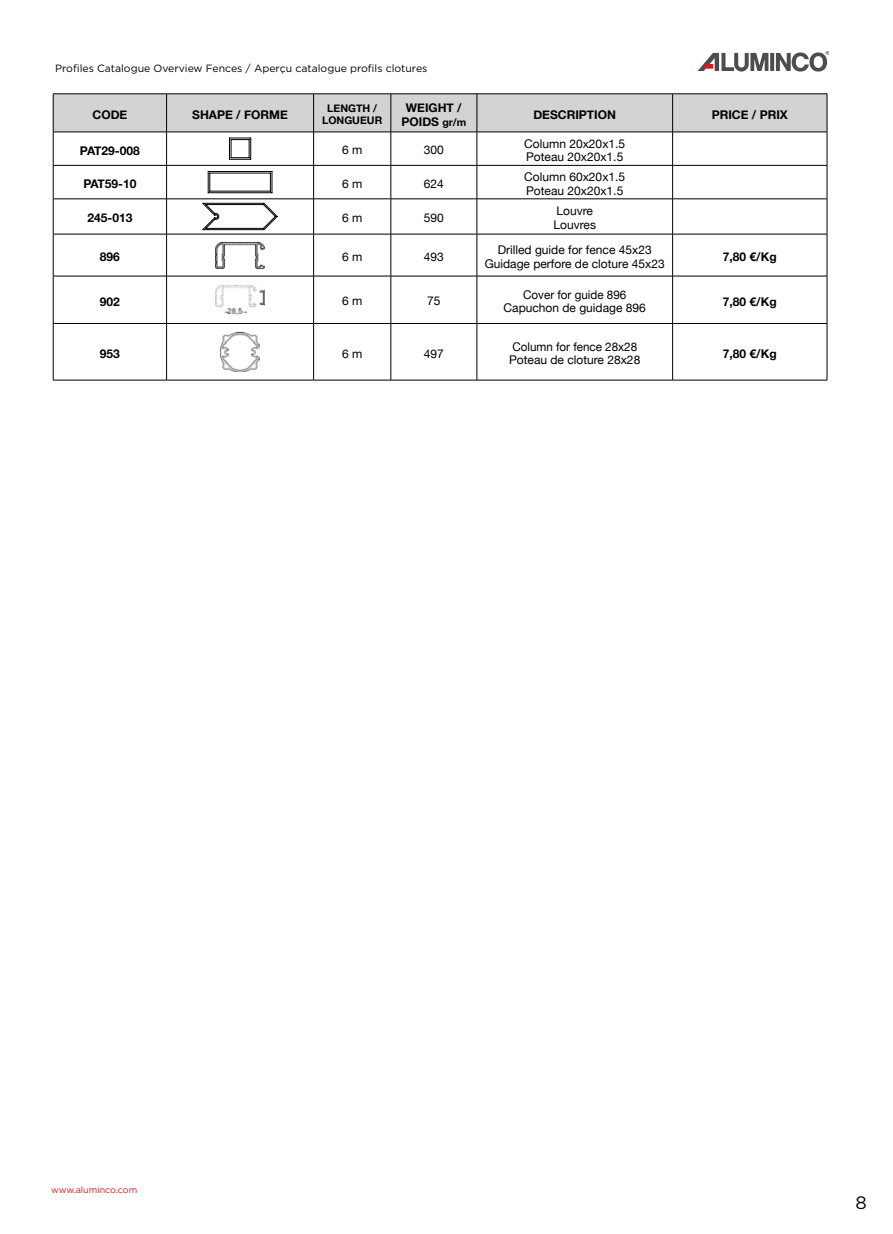
<style>
.page{position:relative;width:893px;height:1234px;background:#fff}
.page>*{position:absolute;margin:0;border:0;box-sizing:border-box;transform-origin:0 0}
.t1{font:18px "Gotham Greek";color:#000}
.t2{font:12px/13.5px "Helvetica Neue";color:#000}
.t3{font:700 12px/14.4px "Helvetica Neue";color:#000;text-align:center}
.t4{font:10.5px "Gotham Greek";color:#000}
.t5{font:700 10.5px/12.6px "Helvetica Neue";color:#000;text-align:center}
.t6{font:9px "Gotham Greek";color:#d71920}
.s1{font-size:10.5px}
</style>
<div class="page">
<svg style="left:770px;top:53px;width:4px;height:18px"></svg>
<svg style="left:776px;top:51px;width:53px;height:21px"></svg>
<svg style="left:698px;top:53px;width:70px;height:19px"></svg>
<div style="left:54px;top:94px;width:773px;height:38px;background:#d1d3d4"></div>
<hr style="left:53px;top:93px;width:114px;height:1px;background:#000">
<hr style="left:53px;top:94px;width:1px;height:38px;background:#000">
<hr style="left:167px;top:93px;width:147px;height:1px;background:#000">
<hr style="left:166px;top:94px;width:1px;height:38px;background:#000">
<hr style="left:314px;top:93px;width:77px;height:1px;background:#000">
<hr style="left:313px;top:94px;width:1px;height:38px;background:#000">
<hr style="left:391px;top:93px;width:86px;height:1px;background:#000">
<hr style="left:391px;top:94px;width:1px;height:38px;background:#000">
<hr style="left:477px;top:93px;width:196px;height:1px;background:#000">
<hr style="left:477px;top:94px;width:1px;height:38px;background:#000">
<hr style="left:673px;top:93px;width:154px;height:1px;background:#000">
<hr style="left:672px;top:94px;width:1px;height:38px;background:#000">
<hr style="left:827px;top:94px;width:1px;height:38px;background:#000">
<hr style="left:53px;top:132px;width:114px;height:1px;background:#000">
<hr style="left:53px;top:132px;width:1px;height:33px;background:#000">
<hr style="left:167px;top:132px;width:147px;height:1px;background:#000">
<hr style="left:166px;top:132px;width:1px;height:33px;background:#000">
<hr style="left:314px;top:132px;width:77px;height:1px;background:#000">
<hr style="left:313px;top:132px;width:1px;height:33px;background:#000">
<hr style="left:391px;top:132px;width:86px;height:1px;background:#000">
<hr style="left:391px;top:132px;width:1px;height:33px;background:#000">
<hr style="left:477px;top:132px;width:196px;height:1px;background:#000">
<hr style="left:477px;top:132px;width:1px;height:33px;background:#000">
<hr style="left:673px;top:132px;width:154px;height:1px;background:#000">
<hr style="left:672px;top:132px;width:1px;height:33px;background:#000">
<hr style="left:827px;top:132px;width:1px;height:33px;background:#000">
<hr style="left:53px;top:165px;width:114px;height:1px;background:#000">
<hr style="left:53px;top:165px;width:1px;height:33px;background:#000">
<hr style="left:167px;top:165px;width:147px;height:1px;background:#000">
<hr style="left:166px;top:165px;width:1px;height:33px;background:#000">
<hr style="left:314px;top:165px;width:77px;height:1px;background:#000">
<hr style="left:313px;top:165px;width:1px;height:33px;background:#000">
<hr style="left:391px;top:165px;width:86px;height:1px;background:#000">
<hr style="left:391px;top:165px;width:1px;height:33px;background:#000">
<hr style="left:477px;top:165px;width:196px;height:1px;background:#000">
<hr style="left:477px;top:165px;width:1px;height:33px;background:#000">
<hr style="left:673px;top:165px;width:154px;height:1px;background:#000">
<hr style="left:672px;top:165px;width:1px;height:33px;background:#000">
<hr style="left:827px;top:165px;width:1px;height:33px;background:#000">
<hr style="left:53px;top:198px;width:114px;height:1px;background:#000">
<hr style="left:53px;top:199px;width:1px;height:35px;background:#000">
<hr style="left:167px;top:198px;width:147px;height:1px;background:#000">
<hr style="left:166px;top:199px;width:1px;height:35px;background:#000">
<hr style="left:314px;top:198px;width:77px;height:1px;background:#000">
<hr style="left:313px;top:199px;width:1px;height:35px;background:#000">
<hr style="left:391px;top:198px;width:86px;height:1px;background:#000">
<hr style="left:391px;top:199px;width:1px;height:35px;background:#000">
<hr style="left:477px;top:198px;width:196px;height:1px;background:#000">
<hr style="left:477px;top:199px;width:1px;height:35px;background:#000">
<hr style="left:673px;top:198px;width:154px;height:1px;background:#000">
<hr style="left:672px;top:199px;width:1px;height:35px;background:#000">
<hr style="left:827px;top:199px;width:1px;height:35px;background:#000">
<hr style="left:53px;top:234px;width:114px;height:1px;background:#000">
<hr style="left:53px;top:234px;width:1px;height:42px;background:#000">
<hr style="left:167px;top:234px;width:147px;height:1px;background:#000">
<hr style="left:166px;top:234px;width:1px;height:42px;background:#000">
<hr style="left:314px;top:234px;width:77px;height:1px;background:#000">
<hr style="left:313px;top:234px;width:1px;height:42px;background:#000">
<hr style="left:391px;top:234px;width:86px;height:1px;background:#000">
<hr style="left:391px;top:234px;width:1px;height:42px;background:#000">
<hr style="left:477px;top:234px;width:196px;height:1px;background:#000">
<hr style="left:477px;top:234px;width:1px;height:42px;background:#000">
<hr style="left:673px;top:234px;width:154px;height:1px;background:#000">
<hr style="left:672px;top:234px;width:1px;height:42px;background:#000">
<hr style="left:827px;top:234px;width:1px;height:42px;background:#000">
<hr style="left:53px;top:276px;width:114px;height:1px;background:#000">
<hr style="left:53px;top:276px;width:1px;height:47px;background:#000">
<hr style="left:167px;top:276px;width:147px;height:1px;background:#000">
<hr style="left:166px;top:276px;width:1px;height:47px;background:#000">
<hr style="left:314px;top:276px;width:77px;height:1px;background:#000">
<hr style="left:313px;top:276px;width:1px;height:47px;background:#000">
<hr style="left:391px;top:276px;width:86px;height:1px;background:#000">
<hr style="left:391px;top:276px;width:1px;height:47px;background:#000">
<hr style="left:477px;top:276px;width:196px;height:1px;background:#000">
<hr style="left:477px;top:276px;width:1px;height:47px;background:#000">
<hr style="left:673px;top:276px;width:154px;height:1px;background:#000">
<hr style="left:672px;top:276px;width:1px;height:47px;background:#000">
<hr style="left:827px;top:276px;width:1px;height:47px;background:#000">
<hr style="left:53px;top:323px;width:114px;height:1px;background:#000">
<hr style="left:53px;top:323px;width:1px;height:57px;background:#000">
<hr style="left:167px;top:323px;width:147px;height:1px;background:#000">
<hr style="left:166px;top:323px;width:1px;height:57px;background:#000">
<hr style="left:314px;top:323px;width:77px;height:1px;background:#000">
<hr style="left:313px;top:323px;width:1px;height:57px;background:#000">
<hr style="left:391px;top:323px;width:86px;height:1px;background:#000">
<hr style="left:391px;top:323px;width:1px;height:57px;background:#000">
<hr style="left:477px;top:323px;width:196px;height:1px;background:#000">
<hr style="left:477px;top:323px;width:1px;height:57px;background:#000">
<hr style="left:673px;top:323px;width:154px;height:1px;background:#000">
<hr style="left:672px;top:323px;width:1px;height:57px;background:#000">
<hr style="left:827px;top:323px;width:1px;height:57px;background:#000">
<hr style="left:53px;top:380px;width:114px;height:1px;background:#000">
<hr style="left:167px;top:380px;width:147px;height:1px;background:#000">
<hr style="left:314px;top:380px;width:77px;height:1px;background:#000">
<hr style="left:391px;top:380px;width:86px;height:1px;background:#000">
<hr style="left:477px;top:380px;width:196px;height:1px;background:#000">
<hr style="left:673px;top:380px;width:154px;height:1px;background:#000">
<svg style="left:229px;top:138px;width:22px;height:22px"></svg>
<svg style="left:208px;top:172px;width:3px;height:20px"></svg>
<hr style="left:210px;top:173px;width:60px;height:1px;background:#000">
<hr style="left:210px;top:191px;width:60px;height:1px;background:#000">
<hr style="left:208px;top:192px;width:64px;height:1px;background:#000">
<hr style="left:208px;top:171px;width:64px;height:1px;background:#000">
<svg style="left:270px;top:171px;width:3px;height:22px"></svg>
<svg style="left:203px;top:203px;width:75px;height:27px"></svg>
<img style="left:216px;top:242px;width:48px;height:26px">
<img style="left:216px;top:285px;width:48px;height:29px">
<img style="left:221px;top:332px;width:39px;height:39px">
<p class="t4" style="left:55px;top:63px;width:374px">Profiles Catalogue Overview Fences / Aperçu catalogue profils clotures</p>
<p class="t3" style="left:92px;top:107px;width:36px">CODE</p>
<p class="t3" style="left:192px;top:107px;width:97px">SHAPE / FORME</p>
<p class="t5" style="left:322px;top:102px;width:62px">LENGTH /<br>LONGUEUR</p>
<p class="t3" style="left:401px;top:100px;width:66px">WEIGHT /<br>POIDS <span class="s1">gr/m</span></p>
<p class="t3" style="left:533px;top:107px;width:84px">DESCRIPTION</p>
<p class="t3" style="left:712px;top:107px;width:78px">PRICE / PRIX</p>
<p class="t3" style="left:80px;top:143px;width:61px">PAT29-008</p>
<p class="t2" style="left:342px;top:144px;width:22px">6 m</p>
<p class="t2" style="left:424px;top:144px;width:22px">300</p>
<p class="t2" style="left:524px;top:137px;width:102px">Column 20x20x1.5<br>Poteau 20x20x1.5</p>
<p class="t3" style="left:83px;top:177px;width:55px">PAT59-10</p>
<p class="t2" style="left:342px;top:177px;width:22px">6 m</p>
<p class="t2" style="left:424px;top:177px;width:22px">624</p>
<p class="t2" style="left:524px;top:171px;width:102px">Column 60x20x1.5<br>Poteau 20x20x1.5</p>
<p class="t3" style="left:87px;top:211px;width:46px">245-013</p>
<p class="t2" style="left:342px;top:212px;width:22px">6 m</p>
<p class="t2" style="left:424px;top:212px;width:22px">590</p>
<p class="t2" style="left:553px;top:205px;width:44px">Louvre<br>Louvres</p>
<p class="t3" style="left:100px;top:250px;width:22px">896</p>
<p class="t2" style="left:342px;top:250px;width:22px">6 m</p>
<p class="t2" style="left:424px;top:250px;width:22px">493</p>
<p class="t2" style="left:485px;top:244px;width:182px;text-align:center">Drilled guide for fence 45x23<br>Guidage perfore de cloture 45x23</p>
<p class="t3" style="left:723px;top:250px;width:55px">7,80 €/Kg</p>
<p class="t3" style="left:100px;top:294px;width:22px">902</p>
<p class="t2" style="left:342px;top:295px;width:22px">6 m</p>
<p class="t2" style="left:427px;top:295px;width:15px">75</p>
<p class="t2" style="left:504px;top:288px;width:144px;text-align:center">Cover for guide 896<br>Capuchon de guidage 896</p>
<p class="t3" style="left:723px;top:294px;width:55px">7,80 €/Kg</p>
<p class="t3" style="left:100px;top:346px;width:22px">953</p>
<p class="t2" style="left:342px;top:347px;width:22px">6 m</p>
<p class="t2" style="left:424px;top:347px;width:22px">497</p>
<p class="t2" style="left:509px;top:340px;width:133px">Column for fence 28x28<br>Poteau de cloture 28x28</p>
<p class="t3" style="left:723px;top:346px;width:55px">7,80 €/Kg</p>
<p class="t6" style="left:51px;top:1184px;width:88px">www.aluminco.com</p>
<h1 class="t1" style="left:855px;top:1191px;width:13px">8</h1>
</div>
